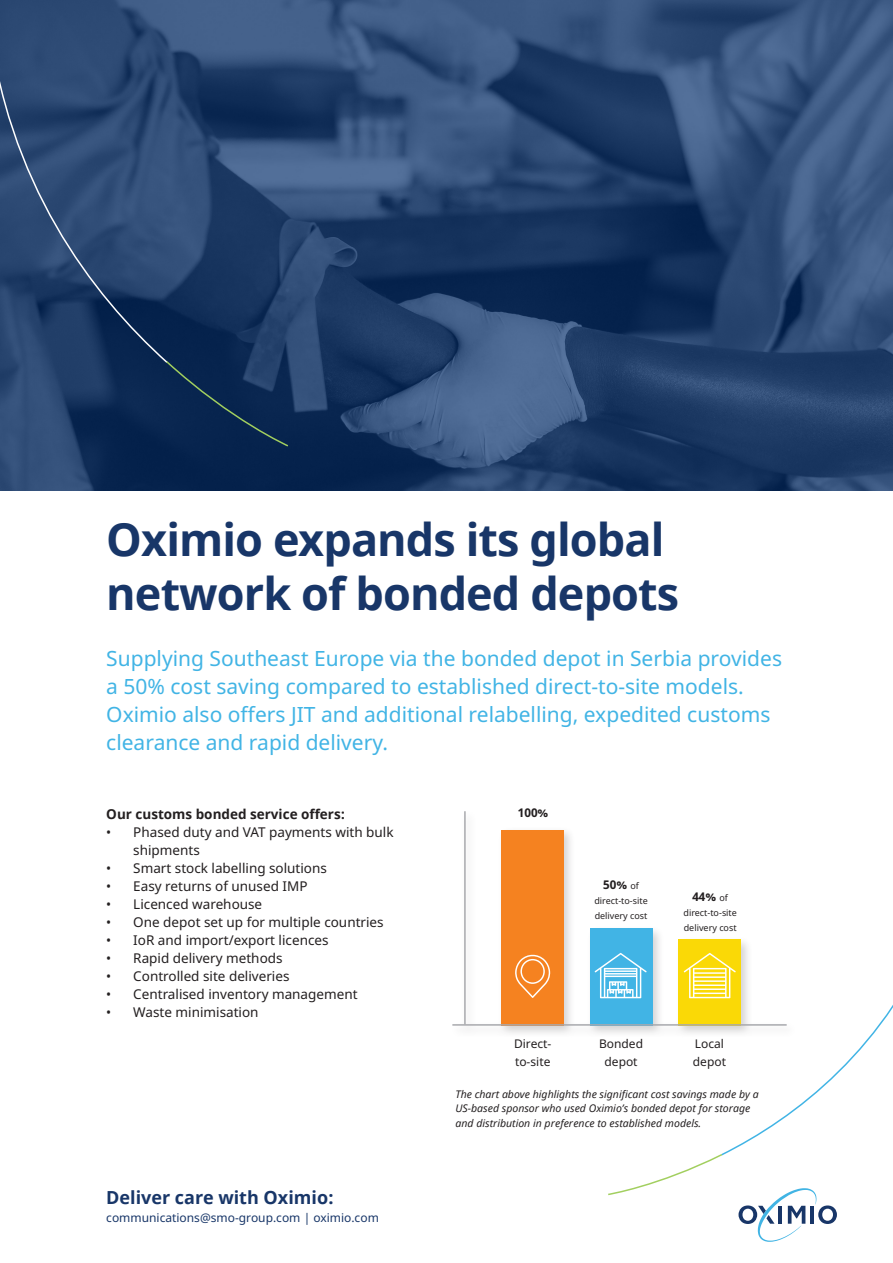
<style>
.page{position:relative;width:893px;height:1263px;background:#fff}
.page>*{position:absolute;margin:0;border:0;box-sizing:border-box;transform-origin:0 0}
.t1{font:700 45px/54px "Noto Sans";letter-spacing:-.02em;color:#183668}
.t2{font:21px/27.9px "Noto Sans";color:#41b4e5}
.t3{font:700 18px "Noto Sans";color:#183668}
.t4{font:13.5px/18px "Noto Sans";color:#231f20}
.t5{font:700 13.5px "Noto Sans";color:#231f20}
.t6{font:12px "Noto Sans";color:#183668}
.t7{font:12px/18px "Noto Sans";color:#231f20}
.t8{font:700 12px "Noto Sans";color:#231f20}
.t9{font:italic 10.5px/14.2px "Noto Sans";color:#231f20}
.t10{font:9px/15px "Noto Sans";color:#231f20}
.s1{font-weight:400;font-size:9px}
</style>
<div class="page">
<div style="left:502px;top:830px;width:62px;height:195px;background:#f58220"></div>
<div style="left:590px;top:928px;width:63px;height:97px;background:#41b4e5"></div>
<hr style="left:452px;top:1024px;width:335px;height:2px;background:#a8a9ad">
<hr style="left:464px;top:811px;width:2px;height:213px;background:#a8a9ad">
<svg style="left:515px;top:954px;width:35px;height:44px"></svg>
<img style="left:0;top:0;width:893px;height:490px">
<svg style="left:0;top:13px;width:169px;height:351px;background:#294670"></svg>
<svg style="left:165px;top:360px;width:124px;height:87px;background:#0d2a51"></svg>
<svg style="left:595px;top:931px;width:298px;height:311px"></svg>
<p class="t1" style="left:106px;top:514px;width:574px">Oximio expands its global network of bonded depots</p>
<p class="t2" style="left:106px;top:645px;width:677px">Supplying Southeast Europe via the bonded depot in Serbia provides a 50% cost saving compared to established direct-to-site models.<br>Oximio also offers JIT and additional relabelling, expedited customs clearance and rapid delivery.</p>
<p class="t5" style="left:106px;top:804px;width:240px">Our customs bonded service offers:</p>
<p class="t4" style="left:133px;top:823px;width:262px;text-indent:-27px">• Phased duty and VAT payments with bulk shipments</p>
<p class="t4" style="left:106px;top:859px;width:222px">• Smart stock labelling solutions</p>
<p class="t4" style="left:106px;top:877px;width:203px">• Easy returns of unused IMP</p>
<p class="t4" style="left:106px;top:895px;width:157px">• Licenced warehouse</p>
<p class="t4" style="left:106px;top:913px;width:279px">• One depot set up for multiple countries</p>
<p class="t4" style="left:106px;top:931px;width:224px">• IoR and import/export licences</p>
<p class="t4" style="left:106px;top:949px;width:178px">• Rapid delivery methods</p>
<p class="t4" style="left:106px;top:967px;width:185px">• Controlled site deliveries</p>
<p class="t4" style="left:106px;top:985px;width:253px">• Centralised inventory management</p>
<p class="t4" style="left:106px;top:1003px;width:154px">• Waste minimisation</p>
<p class="t3" style="left:106px;top:1184px;width:229px">Deliver care with Oximio:</p>
<p class="t6" style="left:106px;top:1209px;width:274px">communications@smo-group.com | oximio.com</p>
<p class="t8" style="left:518px;top:804px;width:32px">100%</p>
<p class="t7" style="left:514px;top:1034px;width:39px">Direct&shy;to-site</p>
<p class="t8" style="left:603px;top:877px;width:37px">50% <span class="s1">of</span></p>
<p class="t10" style="left:594px;top:894px;width:55px">direct-to-site delivery cost</p>
<p class="t8" style="left:692px;top:888px;width:37px">44% <span class="s1">of</span></p>
<p class="t10" style="left:683px;top:905px;width:55px">direct-to-site delivery cost</p>
<p class="t7" style="left:599px;top:1034px;width:46px">Bonded</p>
<p class="t7" style="left:604px;top:1052px;width:35px">depot</p>
<p class="t7" style="left:695px;top:1034px;width:31px">Local</p>
<p class="t7" style="left:693px;top:1052px;width:35px">depot</p>
<p class="t9" style="left:455px;top:1087px;width:305px">The chart above highlights the significant cost savings made by a<br>US-based sponsor who used Oximio’s bonded depot for storage and distribution in preference to established models.</p>
</div>
